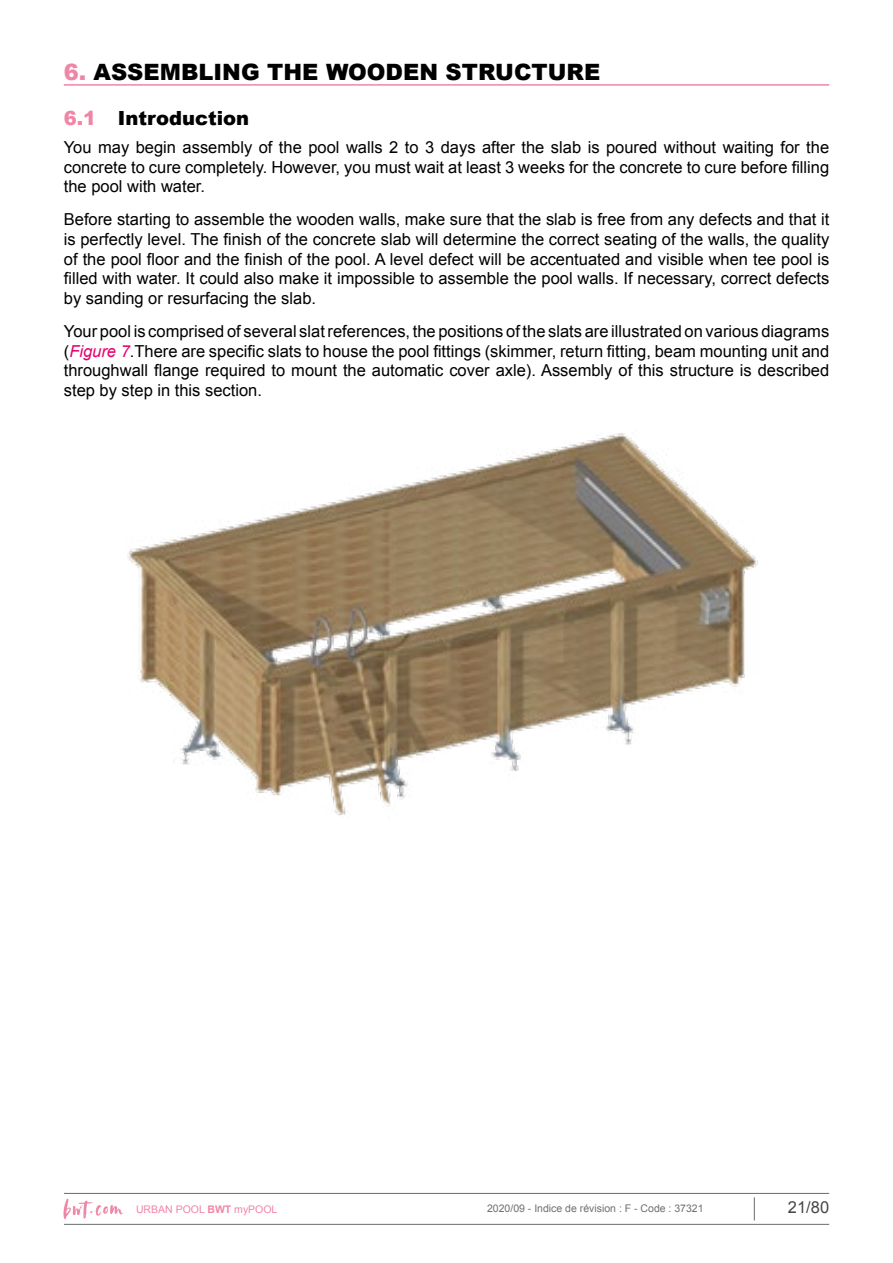
<style>
.page{position:relative;width:893px;height:1263px;background:#fff}
.page>*{position:absolute;margin:0;border:0;box-sizing:border-box;transform-origin:0 0}
.t1{font:900 22.5px "Arial";color:#000}
.t2{font:900 19.5px "Arial";color:#000}
.t3{font:16.5px/19.8px "Arial";color:#000;text-align:justify}
.t4{font:16.5px "Arial";color:#474746}
.t5{font:10.5px "Arial";color:#706f6f}
.t6{font:10.5px "Arial";color:#f086a6}
.s1{color:#f086a6}
.s2{font-style:italic;color:#e6006c}
.s3{font-weight:700}
</style>
<div class="page">
<hr style="left:64px;top:1224px;width:765px;height:1px;background:#676c6e">
<hr style="left:64px;top:1193px;width:765px;height:1px;background:#676c6e">
<svg style="left:754px;top:1197px;width:1px;height:23px"></svg>
<svg style="left:63px;top:1199px;width:60px;height:20px"></svg>
<hr style="left:64px;top:84px;width:765px;height:2px;background:#f086a6">
<img style="left:128px;top:433px;width:630px;height:383px">
<h1 class="t1" style="left:64px;top:56px;width:538px"><span class="s1">6.</span> ASSEMBLING THE WOODEN STRUCTURE</h1>
<p class="t2" style="left:64px;top:103px;width:187px"><span class="s1">6.1</span> Introduction</p>
<p class="t3" style="left:64px;top:137px;width:767px">You may begin assembly of the pool walls 2 to 3 days after the slab is poured without waiting for the concrete to cure completely. However, you must wait at least 3 weeks for the concrete to cure before filling the pool with water.</p>
<p class="t3" style="left:64px;top:209px;width:767px">Before starting to assemble the wooden walls, make sure that the slab is free from any defects and that it is perfectly level. The finish of the concrete slab will determine the correct seating of the walls, the quality of the pool floor and the finish of the pool. A level defect will be accentuated and visible when tee pool is filled with water. It could also make it impossible to assemble the pool walls. If necessary, correct defects by sanding or resurfacing the slab.</p>
<p class="t3" style="left:64px;top:321px;width:767px">Your pool is comprised of several slat references, the positions of the slats are illustrated on various diagrams (<span class="s2">Figure 7</span>.There are specific slats to house the pool fittings (skimmer, return fitting, beam mounting unit and throughwall flange required to mount the automatic cover axle). Assembly of this structure is described step by step in this section.</p>
<p class="t6" style="left:136px;top:1202px;width:143px">URBAN POOL <span class="s3">BWT</span> myPOOL</p>
<p class="t5" style="left:487px;top:1201px;width:218px">2020/09 - Indice de révision : F - Code : 37321</p>
<p class="t4" style="left:788px;top:1197px;width:43px">21/80</p>
</div>
